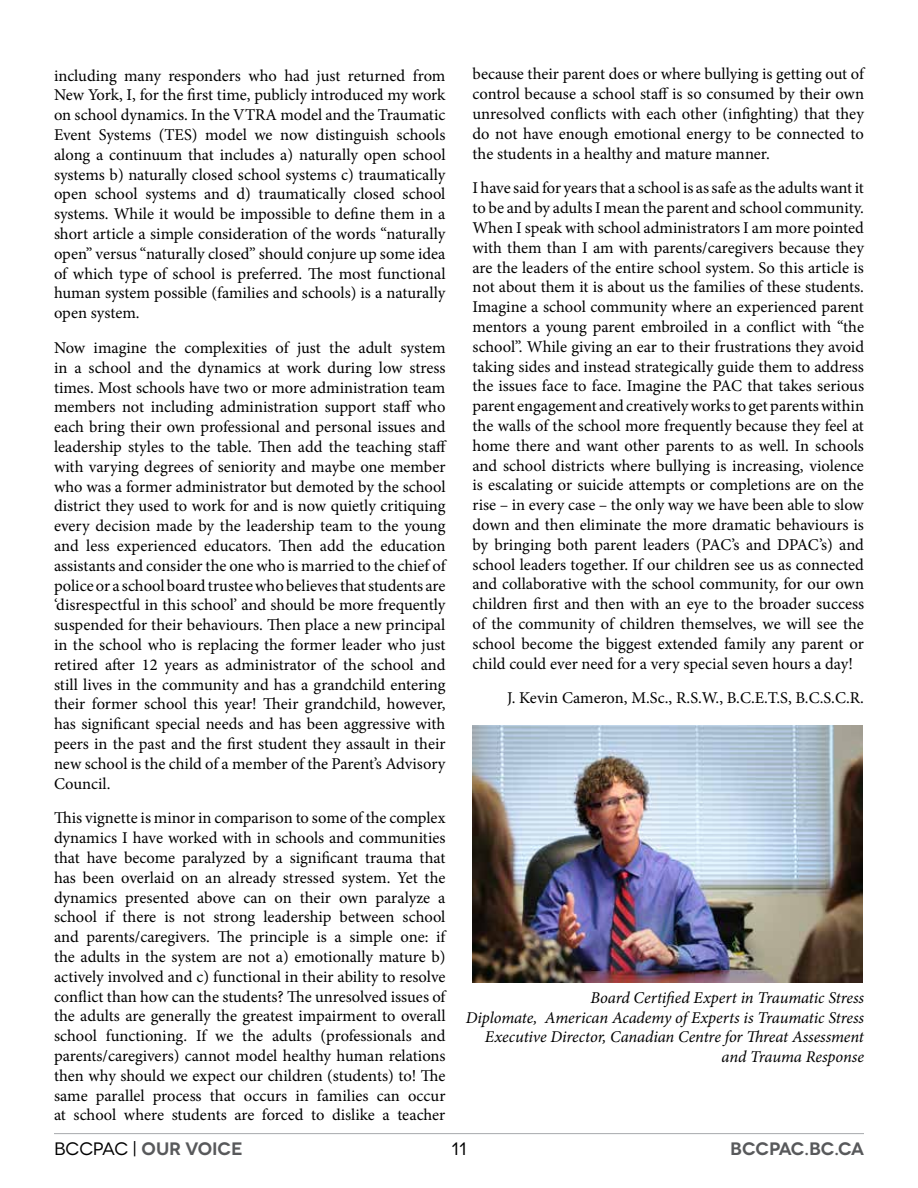
<style>
.page{position:relative;width:918px;height:1188px;background:#fff}
.page>*{position:absolute;margin:0;border:0;box-sizing:border-box;transform-origin:0 0}
.t1{font:600 18px "Novecentowide";letter-spacing:-.01em;color:#58595b}
.t2{font:18px "Novecentowide";color:#000}
.t3{font:16.5px/19.8px "Minion Pro";color:#000;text-align:justify}
.t4{font:italic 16.5px/19.8px "Minion Pro";letter-spacing:-.01em;color:#000;text-align:right}
.s1{font-weight:400;color:#000}
</style>
<div class="page">
<hr style="left:54px;top:1133px;width:810px;height:1px;background:#a7a9ac">
<img style="left:472px;top:726px;width:390px;height:256px">
<p class="t3" style="left:54px;top:66px;width:393px">including many responders who had just returned from New York, I, for the first time, publicly introduced my work on school dynamics. In the VTRA model and the Traumatic Event Systems (TES) model we now distinguish schools along a continuum that includes a) naturally open school systems b) naturally closed school systems c) traumatically open school systems and d) traumatically closed school systems. While it would be impossible to define them in a short article a simple consideration of the words “naturally open” versus “naturally closed” should conjure up some idea of which type of school is preferred. The most functional human system possible (families and schools) is a naturally open system.</p>
<p class="t3" style="left:54px;top:338px;width:394px">Now imagine the complexities of just the adult system in a school and the dynamics at work during low stress times. Most schools have two or more administration team members not including administration support staff who each bring their own professional and personal issues and leadership styles to the table. Then add the teaching staff with varying degrees of seniority and maybe one member who was a former administrator but demoted by the school district they used to work for and is now quietly critiquing every decision made by the leadership team to the young and less experienced educators. Then add the education assistants and consider the one who is married to the chief of police or a school board trustee who believes that students are ‘disrespectful in this school’ and should be more frequently suspended for their behaviours. Then place a new principal in the school who is replacing the former leader who just retired after 12 years as administrator of the school and still lives in the community and has a grandchild entering their former school this year! Their grandchild, however, has significant special needs and has been aggressive with peers in the past and the first student they assault in their new school is the child of a member of the Parent’s Advisory Council.</p>
<p class="t3" style="left:54px;top:808px;width:393px">This vignette is minor in comparison to some of the complex dynamics I have worked with in schools and communities that have become paralyzed by a significant trauma that has been overlaid on an already stressed system. Yet the dynamics presented above can on their own paralyze a school if there is not strong leadership between school and parents/caregivers. The principle is a simple one: if the adults in the system are not a) emotionally mature b) actively involved and c) functional in their ability to resolve conflict than how can the students? The unresolved issues of the adults are generally the greatest impairment to overall school functioning. If we the adults (professionals and parents/caregivers) cannot model healthy human relations then why should we expect our children (students) to! The same parallel process that occurs in families can occur at school where students are forced to dislike a teacher</p>
<p class="t3" style="left:473px;top:64px;width:393px">because their parent does or where bullying is getting out of control because a school staff is so consumed by their own unresolved conflicts with each other (infighting) that they do not have enough emotional energy to be connected to the students in a healthy and mature manner.</p>
<p class="t3" style="left:473px;top:178px;width:393px">I have said for years that a school is as safe as the adults want it to be and by adults I mean the parent and school community.<br>When I speak with school administrators I am more pointed with them than I am with parents/caregivers because they are the leaders of the entire school system. So this article is not about them it is about us the families of these students.<br>Imagine a school community where an experienced parent mentors a young parent embroiled in a conflict with “the school”. While giving an ear to their frustrations they avoid taking sides and instead strategically guide them to address the issues face to face. Imagine the PAC that takes serious parent engagement and creatively works to get parents within the walls of the school more frequently because they feel at home there and want other parents to as well. In schools and school districts where bullying is increasing, violence is escalating or suicide attempts or completions are on the rise – in every case – the only way we have been able to slow down and then eliminate the more dramatic behaviours is by bringing both parent leaders (PAC’s and DPAC’s) and school leaders together. If our children see us as connected and collaborative with the school community, for our own children first and then with an eye to the broader success of the community of children themselves, we will see the school become the biggest extended family any parent or child could ever need for a very special seven hours a day!</p>
<p class="t3" style="left:507px;top:688px;width:358px">J. Kevin Cameron, M.Sc., R.S.W., B.C.E.T.S, B.C.S.C.R.</p>
<p class="t4" style="left:466px;top:988px;width:400px">Board Certified Expert in Traumatic Stress<br>Diplomate, American Academy of Experts is Traumatic Stress Executive Director, Canadian Centre for Threat Assessment and Trauma Response</p>
<p class="t1" style="left:54px;top:1137px;width:190px"><span class="s1">BCCPAC |</span> OUR VOICE</p>
<p class="t2" style="left:452px;top:1138px;width:16px">11</p>
<p class="t1" style="left:730px;top:1137px;width:135px">BCCPAC.BC.CA</p>
</div>
